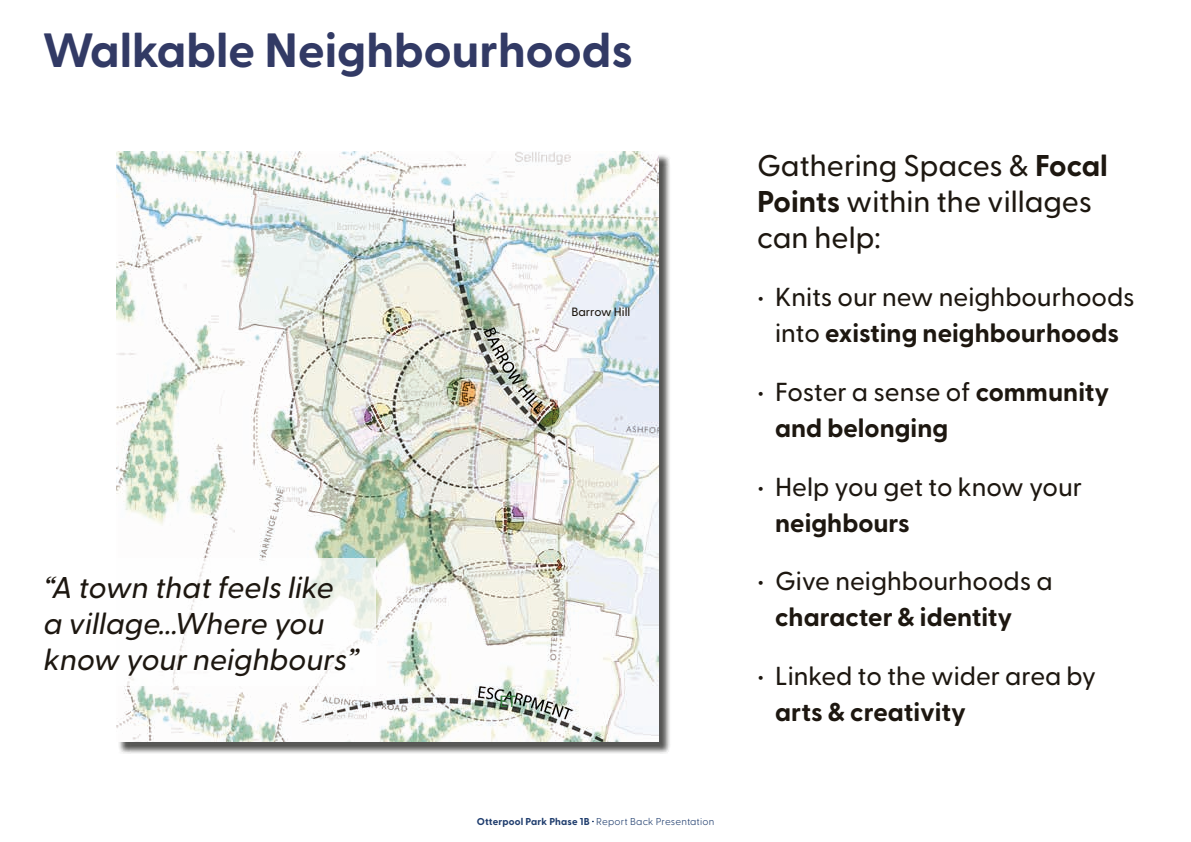
<style>
.page{position:relative;width:1191px;height:842px;background:#fff}
.page>*{position:absolute;margin:0;border:0;box-sizing:border-box;transform-origin:0 0}
.t1{font:700 48px "Greycliff CF";color:#323a65}
.t2{font:italic 500 30px/36px "Greycliff CF";color:#1d1710}
.t3{font:500 30px/36px "Greycliff CF";color:#1d1710}
.t4{font:500 26px/36px "Greycliff CF";color:#1d1710;text-align:center}
.t5{font:700 26px/36px "Greycliff CF";color:#1d1710}
.t6{font:16.8px "Myriad Pro";color:#377e3e}
.t7{font:500 12px "Greycliff CF";color:#1d1710}
.t8{font:300 10px "Greycliff CF";letter-spacing:.015em;color:#1e3c6d}
.s1{font-weight:700}
.s2{font-weight:500}
</style>
<div class="page">
<div style="left:118px;top:153px;width:553px;height:601px;background:#1d1d1b;opacity:.75"></div>
<img style="left:116px;top:152px;width:543px;height:590px">
<div style="left:43px;top:558px;width:333px;height:128px;background:#fff"></div>
<h1 class="t1" style="left:43px;top:13px;width:592px">Walkable Neighbourhoods</h1>
<p class="t2" style="left:43px;top:568px;width:323px">“A town thatfeelslike a village...Where you know yourneighbours”</p>
<p class="t7" style="left:571px;top:303px;width:60px">Barrow Hill</p>
<p class="t6" style="left:499px;top:691px;width:18px">ET</p>
<p class="t8" style="left:477px;top:814px;width:239px"><span class="s1">Otterpool Park Phase 1B</span> Report Back Presentation</p>
<p class="t3" style="left:757px;top:145px;width:352px">Gathering Spaces &amp; <span class="s1">Focal<br>Points</span> within the villages can help:</p>
<p class="t4" style="left:757px;top:277px;width:379px">• Knits our new neighbourhoods into <span class="s1">existing neighbourhoods</span></p>
<p class="t5" style="left:775px;top:373px;width:336px;text-indent:-18px"><span class="s2">• Foster a sense of</span> community and belonging</p>
<p class="t4" style="left:757px;top:467px;width:326px">• Help you get to know your</p>
<p class="t5" style="left:775px;top:503px;width:136px">neighbours</p>
<p class="t4" style="left:757px;top:562px;width:297px">• Give neighbourhoods a</p>
<p class="t5" style="left:775px;top:598px;width:239px">character &amp; identity</p>
<p class="t4" style="left:757px;top:656px;width:341px">• Linked to the wider area by</p>
<p class="t5" style="left:775px;top:693px;width:192px">arts &amp; creativity</p>
</div>
